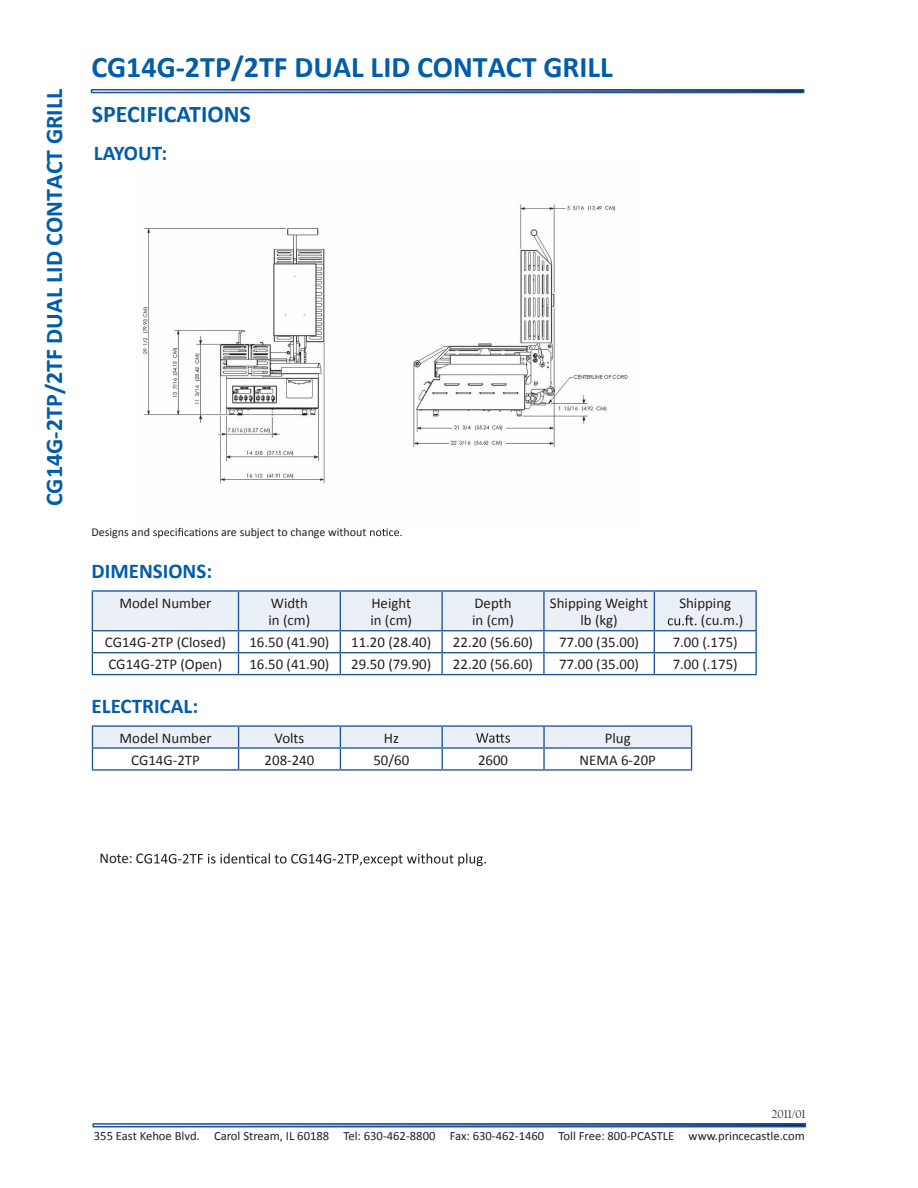
<style>
.page{position:relative;width:918px;height:1188px;background:#fff}
.page>*{position:absolute;margin:0;border:0;box-sizing:border-box;transform-origin:0 0}
.t1{font:700 30px "Calibri";color:#015dab}
.t2{font:700 24px "Calibri";color:#015dab}
.t3{font:700 21px "Calibri";color:#015dab}
.t4{font:14.85px/17.9px "Calibri";color:#231f20}
.t5{font:12.6px "Calibri";color:#231f20}
.t6{font:12px "Calibri";color:#231f20}
.t7{font:12px "Californian FB";color:#231f20}
</style>
<div class="page">
<svg style="left:153px;top:528px;width:65px;height:10px"></svg>
<svg style="left:370px;top:528px;width:32px;height:8px"></svg>
<div style="left:91px;top:89px;width:713px;height:4px;border:2px solid #1f549d"></div>
<div style="left:92px;top:1123px;width:714px;height:4px;border:2px solid #1f549d"></div>
<hr style="left:92px;top:590px;width:147px;height:2px;background:#1f549d">
<hr style="left:238px;top:590px;width:102px;height:2px;background:#1f549d">
<hr style="left:340px;top:590px;width:102px;height:2px;background:#1f549d">
<hr style="left:442px;top:590px;width:102px;height:2px;background:#1f549d">
<hr style="left:544px;top:590px;width:110px;height:2px;background:#1f549d">
<hr style="left:654px;top:590px;width:103px;height:2px;background:#1f549d">
<hr style="left:755px;top:592px;width:2px;height:38px;background:#1f549d">
<hr style="left:654px;top:630px;width:103px;height:1px;background:#1f549d">
<hr style="left:755px;top:631px;width:2px;height:21px;background:#1f549d">
<hr style="left:654px;top:652px;width:103px;height:1px;background:#1f549d">
<hr style="left:755px;top:653px;width:2px;height:21px;background:#1f549d">
<hr style="left:92px;top:674px;width:147px;height:1px;background:#1f549d">
<hr style="left:238px;top:674px;width:102px;height:1px;background:#1f549d">
<hr style="left:340px;top:674px;width:102px;height:1px;background:#1f549d">
<hr style="left:442px;top:674px;width:102px;height:1px;background:#1f549d">
<hr style="left:544px;top:674px;width:110px;height:1px;background:#1f549d">
<hr style="left:654px;top:674px;width:103px;height:1px;background:#1f549d">
<svg style="left:92px;top:591px;width:664px;height:83px"></svg>
<hr style="left:92px;top:725px;width:147px;height:2px;background:#1f549d">
<hr style="left:239px;top:725px;width:101px;height:2px;background:#1f549d">
<hr style="left:340px;top:725px;width:102px;height:2px;background:#1f549d">
<hr style="left:442px;top:725px;width:102px;height:2px;background:#1f549d">
<hr style="left:544px;top:725px;width:148px;height:2px;background:#1f549d">
<hr style="left:92px;top:769px;width:147px;height:2px;background:#1f549d">
<hr style="left:239px;top:769px;width:101px;height:2px;background:#1f549d">
<hr style="left:340px;top:769px;width:102px;height:2px;background:#1f549d">
<hr style="left:442px;top:769px;width:102px;height:2px;background:#1f549d">
<hr style="left:544px;top:769px;width:148px;height:2px;background:#1f549d">
<svg style="left:92px;top:726px;width:600px;height:43px"></svg>
<img style="left:143px;top:204px;width:485px;height:280px">
<svg style="left:144px;top:853px;width:342px;height:13px"></svg>
<h2 class="t2" style="left:39px;top:506px;width:419px;rotate:-90deg">CG14G-2TP/2TF DUAL LID CONTACT GRILL</h2>
<h1 class="t1" style="left:92px;top:47px;width:523px">CG14G-2TP/2TF DUAL LID CONTACT GRILL</h1>
<h2 class="t2" style="left:92px;top:99px;width:161px">SPECIFICATIONS</h2>
<h3 class="t3" style="left:94px;top:139px;width:75px">LAYOUT:</h3>
<p class="t6" style="left:91px;top:524px;width:60px">Designs and</p>
<p class="t6" style="left:221px;top:524px;width:147px">are subject to change without</p>
<h3 class="t3" style="left:92px;top:558px;width:122px">DIMENSIONS:</h3>
<p class="t4" style="left:119px;top:594px;width:94px">Model Number</p>
<p class="t4" style="left:269px;top:594px;width:43px">Width in (cm)</p>
<p class="t4" style="left:370px;top:594px;width:43px">Height in (cm)</p>
<p class="t4" style="left:472px;top:594px;width:43px">Depth in (cm)</p>
<p class="t4" style="left:550px;top:594px;width:100px;text-align:center">Shipping Weight lb (kg)</p>
<p class="t4" style="left:701px;top:594px;width:44px;text-indent:-22px">Shipping (cu.m.)</p>
<p class="t4" style="left:105px;top:633px;width:123px">CG14G-2TP (Closed)</p>
<p class="t4" style="left:249px;top:633px;width:82px">16.50 (41.90)</p>
<p class="t4" style="left:351px;top:633px;width:82px">11.20 (28.40)</p>
<p class="t4" style="left:453px;top:633px;width:82px">22.20 (56.60)</p>
<p class="t4" style="left:559px;top:633px;width:82px">77.00 (35.00)</p>
<p class="t4" style="left:673px;top:633px;width:67px">7.00 (.175)</p>
<p class="t4" style="left:109px;top:655px;width:115px">CG14G-2TP (Open)</p>
<p class="t4" style="left:249px;top:655px;width:82px">16.50 (41.90)</p>
<p class="t4" style="left:351px;top:655px;width:82px">29.50 (79.90)</p>
<p class="t4" style="left:453px;top:655px;width:82px">22.20 (56.60)</p>
<p class="t4" style="left:559px;top:655px;width:82px">77.00 (35.00)</p>
<p class="t4" style="left:673px;top:655px;width:67px">7.00 (.175)</p>
<h3 class="t3" style="left:92px;top:693px;width:108px">ELECTRICAL:</h3>
<p class="t4" style="left:119px;top:729px;width:94px">Model Number</p>
<p class="t4" style="left:275px;top:729px;width:31px">Volts</p>
<p class="t4" style="left:384px;top:729px;width:17px">Hz</p>
<p class="t4" style="left:605px;top:729px;width:27px">Plug</p>
<p class="t4" style="left:131px;top:751px;width:70px">CG14G-2TP</p>
<p class="t4" style="left:265px;top:751px;width:51px">208-240</p>
<p class="t4" style="left:373px;top:751px;width:37px">50/60</p>
<p class="t4" style="left:478px;top:751px;width:32px">2600</p>
<p class="t4" style="left:580px;top:751px;width:78px">NEMA 6-20P</p>
<p class="t4" style="left:100px;top:850px;width:46px">Note: C</p>
<p class="t7" style="left:772px;top:1107px;width:35px">2011/01</p>
<p class="t5" style="left:94px;top:1128px;width:712px">355 East Kehoe Blvd. Carol Stream, IL 60188 Tel: 630-462-8800 Fax: 630-462-1460 Toll Free: 800-PCASTLE www.princecastle.com</p>
</div>
